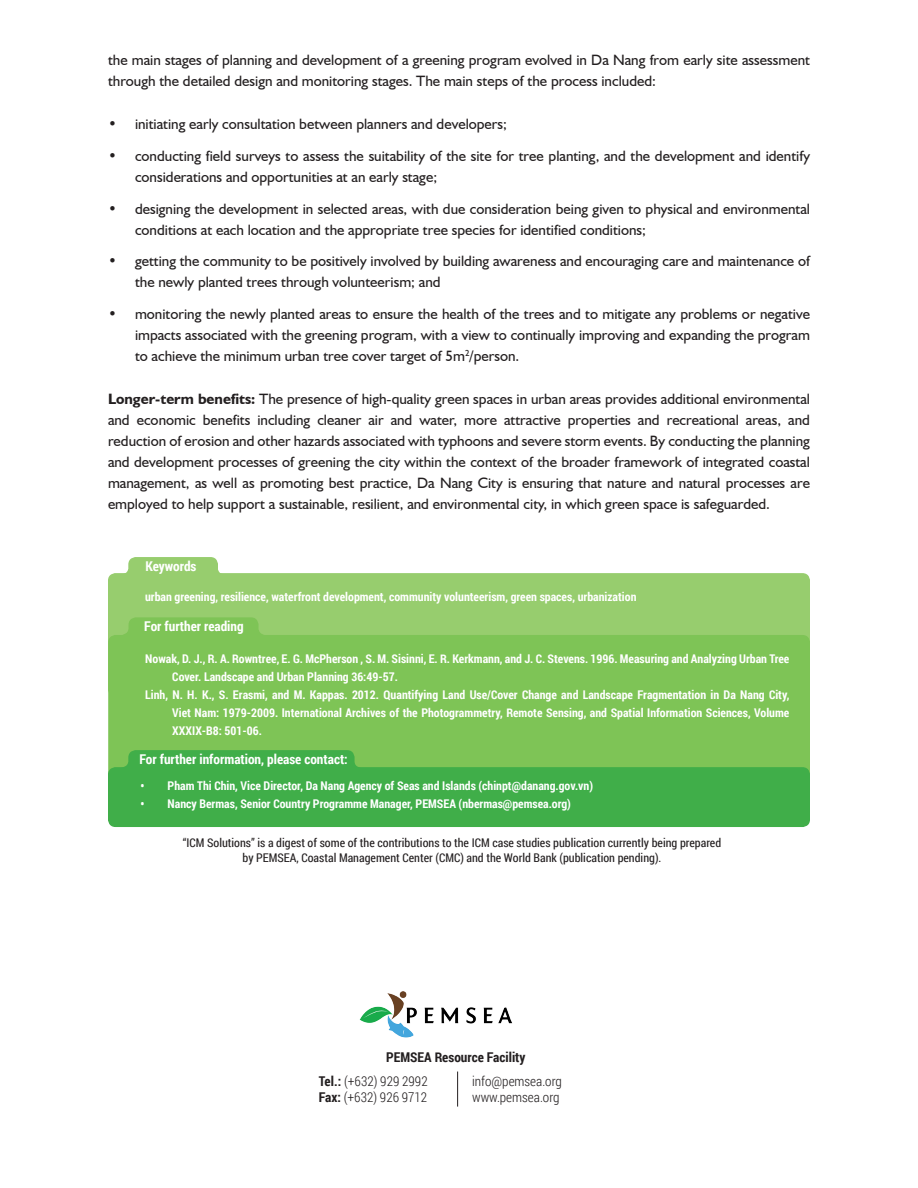
<style>
.page{position:relative;width:918px;height:1188px;background:#fff}
.page>*{position:absolute;margin:0;border:0;box-sizing:border-box;transform-origin:0 0}
.Body_text_no_indent{font:15px/21px "Humanist 521 BT";color:#231f20}
.Hanging_indent_1{font:15px/21px "Humanist 521 BT";color:#231f20}
.t1{font:300 13.5px "Roboto Condensed";color:#231f20}
.Keywords_headings{font:700 13.5px "Roboto Condensed";color:#fff}
.t2{font:700 13.5px "Roboto Condensed";color:#231f20}
.Keywords{font:700 12px/18px "Roboto Condensed";color:#fff}
.ICM_Solution_backtex{font:12px/14.4px "Roboto Condensed";color:#231f20;text-align:center}
.s1{font-weight:700}
</style>
<div class="page">
<div style="left:109px;top:574px;width:700px;height:122px;background:#97cd6e;border-radius:7px"></div>
<div style="left:108px;top:573px;width:702px;height:124px;border:2px solid #97cd6e;border-radius:7px"></div>
<div style="left:128px;top:557px;width:90px;height:19px;background:#97cd6e;border-radius:7px"></div>
<svg style="left:121px;top:570px;width:12px;height:6px"></svg>
<svg style="left:213px;top:570px;width:12px;height:6px"></svg>
<div style="left:109px;top:636px;width:700px;height:146px;background:#7ec456;border-radius:7px"></div>
<div style="left:108px;top:635px;width:702px;height:148px;border:2px solid #7ec456;border-radius:7px"></div>
<div style="left:129px;top:617px;width:130px;height:19px;background:#7ec456;border-radius:7px"></div>
<svg style="left:121px;top:629px;width:13px;height:7px"></svg>
<svg style="left:254px;top:631px;width:12px;height:5px"></svg>
<div style="left:109px;top:768px;width:700px;height:58px;background:#40ae49;border-radius:7px"></div>
<div style="left:108px;top:767px;width:702px;height:60px;border:2px solid #40ae49;border-radius:7px"></div>
<div style="left:128px;top:750px;width:227px;height:19px;background:#40ae49;border-radius:7px"></div>
<svg style="left:121px;top:763px;width:12px;height:6px"></svg>
<svg style="left:350px;top:762px;width:12px;height:7px"></svg>
<img style="left:359px;top:991px;width:153px;height:47px">
<hr style="left:457px;top:1072px;width:1px;height:35px;background:#231f20">
<p class="Body_text_no_indent" style="left:108px;top:49px;width:704px">the main stages of planning and development of a greening program evolved in Da Nang from early site assessment through the detailed design and monitoring stages. The main steps of the process included:</p>
<p class="Hanging_indent_1" style="left:108px;top:113px;width:400px">• initiating early consultation between planners and developers;</p>
<p class="Hanging_indent_1" style="left:135px;top:145px;width:677px;text-indent:-27px">• conducting field surveys to assess the suitability of the site for tree planting, and the development and identify considerations and opportunities at an early stage;</p>
<p class="Hanging_indent_1" style="left:135px;top:198px;width:677px;text-indent:-27px">• designing the development in selected areas, with due consideration being given to physical and environmental conditions at each location and the appropriate tree species for identified conditions;</p>
<p class="Hanging_indent_1" style="left:135px;top:250px;width:677px;text-indent:-27px">• getting the community to be positively involved by building awareness and encouraging care and maintenance of the newly planted trees through volunteerism; and</p>
<p class="Hanging_indent_1" style="left:135px;top:303px;width:677px;text-align:justify;text-indent:-27px">• monitoring the newly planted areas to ensure the health of the trees and to mitigate any problems or negative impacts associated with the greening program, with a view to continually improving and expanding the program to achieve the minimum urban tree cover target of 5m<sup>2</sup>/person.</p>
<p class="Body_text_no_indent" style="left:108px;top:388px;width:704px;text-align:justify"><span class="s1">Longer-term benefits:</span> The presence of high-quality green spaces in urban areas provides additional environmental and economic benefits including cleaner air and water, more attractive properties and recreational areas, and reduction of erosion and other hazards associated with typhoons and severe storm events. By conducting the planning and development processes of greening the city within the context of the broader framework of integrated coastal management, as well as promoting best practice, Da Nang City is ensuring that nature and natural processes are employed to help support a sustainable, resilient, and environmental city, in which green space is safeguarded.</p>
<p class="Keywords_headings" style="left:145px;top:557px;width:53px">Keywords</p>
<p class="Keywords" style="left:145px;top:588px;width:493px">urban greening, resilience, waterfront development, community volunteerism, green spaces, urbanization</p>
<p class="Keywords_headings" style="left:144px;top:617px;width:101px">For further reading</p>
<p class="Keywords" style="left:172px;top:650px;width:619px;text-indent:-27px">Nowak, D. J., R. A. Rowntree, E. G. McPherson , S. M. Sisinni, E. R. Kerkmann, and J. C. Stevens. 1996. Measuring and Analyzing Urban Tree<br>Cover. Landscape and Urban Planning 36:49-57.</p>
<p class="Keywords" style="left:172px;top:686px;width:619px;text-align:justify;text-indent:-27px">Linh, N. H. K., S. Erasmi, and M. Kappas. 2012. Quantifying Land Use/Cover Change and Landscape Fragmentation in Da Nang City, Viet Nam: 1979-2009. International Archives of the Photogrammetry, Remote Sensing, and Spatial Information Sciences, Volume XXXIX-B8: 501-06.</p>
<p class="Keywords_headings" style="left:139px;top:750px;width:210px">For further information, please contact:</p>
<p class="Keywords" style="left:141px;top:776px;width:454px">• Pham Thi Chin, Vice Director, Da Nang Agency of Seas and Islands (chinpt@danang.gov.vn)</p>
<p class="Keywords" style="left:141px;top:794px;width:432px">• Nancy Bermas, Senior Country Programme Manager, PEMSEA (nbermas@pemsea.org)</p>
<p class="ICM_Solution_backtex" style="left:183px;top:835px;width:540px">“ICM Solutions” is a digest of some of the contributions to the ICM case studies publication currently being prepared by PEMSEA, Coastal Management Center (CMC) and the World Bank (publication pending).</p>
<p class="t2" style="left:386px;top:1047px;width:141px">PEMSEA Resource Facility</p>
<p class="t1" style="left:319px;top:1072px;width:110px"><span class="s1">Tel.:</span> (+632) 929 2992</p>
<p class="t1" style="left:319px;top:1088px;width:110px"><span class="s1">Fax:</span> (+632) 926 9712</p>
<p class="t1" style="left:472px;top:1072px;width:91px">info@pemsea.org</p>
<p class="t1" style="left:472px;top:1088px;width:89px">www.pemsea.org</p>
</div>
